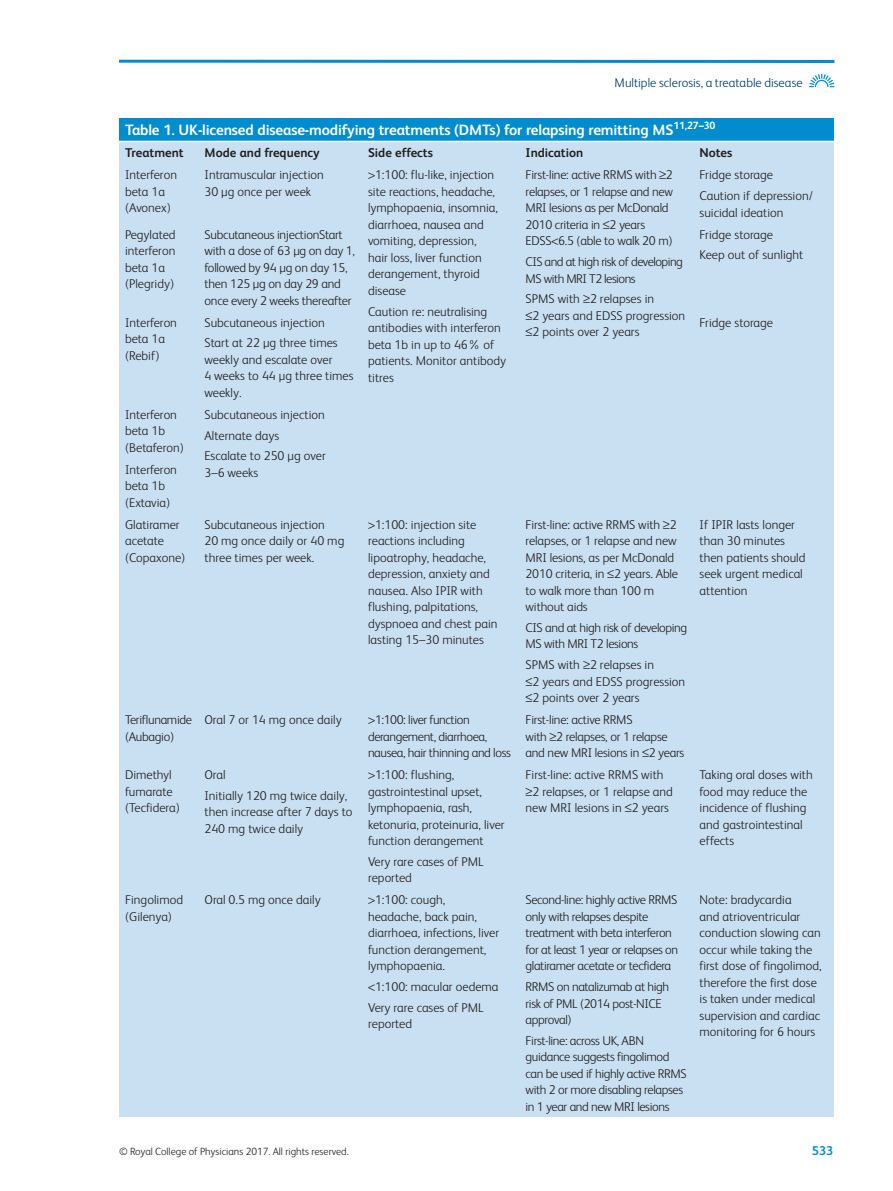
<style>
.page{position:relative;width:893px;height:1191px;background:#fff}
.page>*{position:absolute;margin:0;border:0;box-sizing:border-box;transform-origin:0 0}
.t1{font:700 15px "FS Albert";letter-spacing:-.01em;color:#fff}
.t2{font:300 12.75px/16.5px "FS Albert";color:#231f20}
.t3{font:300 12.75px/16.5px "FS Albert";letter-spacing:-.03em;color:#231f20}
.t4{font:300 12.75px/16.5px "FS Albert";letter-spacing:-.02em;color:#231f20}
.t5{font:700 12.75px "FS Albert";color:#231f20}
.t6{font:300 12.75px/16.5px "FS Albert";letter-spacing:-.04em;color:#231f20}
.t7{font:300 12.75px "FS Albert";color:#003e69}
.t8{font:300 12.75px/16.5px "FS Albert";letter-spacing:-.025em;color:#231f20}
.t9{font:700 12.75px "FS Albert";color:#008ccd}
.t10{font:300 10.5px "FS Albert";color:#231f20}
.t11{font:700 10.5px "FS Albert";color:#fff}
</style>
<div class="page">
<hr style="left:119px;top:60px;width:715px;height:3px;background:#008ccd">
<svg style="left:809px;top:74px;width:25px;height:13px"></svg>
<div style="left:119px;top:118px;width:715px;height:23px;background:#008ccd"></div>
<div style="left:119px;top:142px;width:715px;height:975px;background:#c8e0f2"></div>
<svg style="left:368px;top:173px;width:7px;height:6px"></svg>
<svg style="left:552px;top:239px;width:6px;height:6px"></svg>
<svg style="left:368px;top:522px;width:7px;height:7px"></svg>
<svg style="left:368px;top:717px;width:7px;height:7px"></svg>
<svg style="left:368px;top:772px;width:7px;height:7px"></svg>
<svg style="left:368px;top:897px;width:7px;height:7px"></svg>
<svg style="left:368px;top:984px;width:7px;height:7px"></svg>
<p class="t7" style="left:615px;top:78px;width:190px">Multiple sclerosis, a treatable disease</p>
<p class="t1" style="left:125px;top:124px;width:550px">Table 1. UK-licensed disease-modifying treatments (DMTs) for relapsing remitting MS</p>
<p class="t11" style="left:673px;top:121px;width:44px">11,27–30</p>
<p class="t5" style="left:125px;top:148px;width:60px">Treatment</p>
<p class="t5" style="left:205px;top:148px;width:117px">Mode and frequency</p>
<p class="t5" style="left:368px;top:148px;width:67px">Side effects</p>
<p class="t5" style="left:526px;top:148px;width:59px">Indication</p>
<p class="t5" style="left:700px;top:148px;width:34px">Notes</p>
<p class="t2" style="left:125px;top:168px;width:53px">Interferon beta 1a (Avonex)</p>
<p class="t2" style="left:205px;top:168px;width:121px">Intramuscular injection<br>30 μg once per week</p>
<p class="t2" style="left:368px;top:168px;width:131px;text-indent:7px">1:100: flu-like, injection site reactions, headache, lymphopaenia, insomnia, diarrhoea, nausea and vomiting, depression, hair loss, liver function derangement, thyroid disease</p>
<p class="t2" style="left:368px;top:304px;width:140px">Caution re: neutralising antibodies with interferon beta 1b in up to 46% of patients. Monitor antibody titres</p>
<p class="t4" style="left:526px;top:168px;width:149px">First-line: active RRMS with ≥2 relapses, or 1 relapse and new<br>MRI lesions as per McDonald<br>2010 criteria in ≤2 years<br>EDSS 6.5 (able to walk 20 m)</p>
<p class="t6" style="left:526px;top:255px;width:159px">CIS and at high risk of developing<br>MS with MRI T2 lesions</p>
<p class="t2" style="left:526px;top:292px;width:161px">SPMS with ≥2 relapses in<br>≤2 years and EDSS progression ≤2 points over 2 years</p>
<p class="t2" style="left:700px;top:166px;width:115px;line-height:20.7px">Fridge storage<br>Caution if depression/</p>
<p class="t2" style="left:700px;top:205px;width:85px">suicidal ideation</p>
<p class="t2" style="left:125px;top:227px;width:52px">Pegylated interferon beta 1a (Plegridy)</p>
<p class="t4" style="left:205px;top:227px;width:152px">Subcutaneous injection Start with a dose of 63 μg on day 1, followed by 94 μg on day 15, then 125 μg on day 29 and once every 2 weeks thereafter</p>
<p class="t2" style="left:700px;top:225px;width:105px;line-height:20.7px">Fridge storage<br>Keep out of sunlight</p>
<p class="t2" style="left:125px;top:315px;width:53px">Interferon beta 1a (Rebif)</p>
<p class="t2" style="left:205px;top:313px;width:135px;line-height:20.7px">Subcutaneous injection<br>Start at 22 μg three times</p>
<p class="t2" style="left:700px;top:315px;width:75px">Fridge storage</p>
<p class="t2" style="left:205px;top:353px;width:151px">weekly and escalate over<br>4 weeks to 44 μg three times weekly.</p>
<p class="t2" style="left:125px;top:407px;width:60px">Interferon beta 1b (Betaferon)</p>
<p class="t2" style="left:205px;top:405px;width:123px;line-height:20.7px">Subcutaneous injection<br>Alternate days<br>Escalate to 250 μg over</p>
<p class="t2" style="left:205px;top:465px;width:55px">3–6 weeks</p>
<p class="t2" style="left:125px;top:462px;width:53px">Interferon beta 1b (Extavia)</p>
<p class="t2" style="left:125px;top:517px;width:62px">Glatiramer acetate (Copaxone)</p>
<p class="t2" style="left:205px;top:517px;width:141px">Subcutaneous injection<br>20 mg once daily or 40 mg three times per week.</p>
<p class="t2" style="left:368px;top:517px;width:131px;text-indent:7px">1:100: injection site reactions including lipoatrophy, headache, depression, anxiety and nausea. Also IPIR with flushing, palpitations, dyspnoea and chest pain lasting 15–30 minutes</p>
<p class="t2" style="left:526px;top:517px;width:154px">First-line: active RRMS with ≥2 relapses, or 1 relapse and new<br>MRI lesions, as per McDonald<br>2010 criteria, in ≤2 years. Able to walk more than 100 m without aids</p>
<p class="t3" style="left:526px;top:621px;width:163px">CIS and at high risk of developing<br>MS with MRI T2 lesions</p>
<p class="t2" style="left:526px;top:658px;width:161px">SPMS with ≥2 relapses in<br>≤2 years and EDSS progression ≤2 points over 2 years</p>
<p class="t2" style="left:700px;top:517px;width:107px">If IPIR lasts longer than 30 minutes then patients should seek urgent medical attention</p>
<p class="t8" style="left:125px;top:713px;width:69px">Teriflunamide (Aubagio)</p>
<p class="t2" style="left:205px;top:713px;width:139px">Oral 7 or 14 mg once daily</p>
<p class="t3" style="left:368px;top:713px;width:144px;text-indent:7px">1:100: liver function derangement, diarrhoea, nausea, hair thinning and loss</p>
<p class="t4" style="left:526px;top:713px;width:160px">First-line: active RRMS<br>with ≥2 relapses, or 1 relapse and new MRI lesions in ≤2 years</p>
<p class="t2" style="left:125px;top:768px;width:56px">Dimethyl fumarate (Tecfidera)</p>
<p class="t2" style="left:205px;top:766px;width:144px;line-height:20.7px">Oral<br>Initially 120 mg twice daily,</p>
<p class="t2" style="left:368px;top:768px;width:138px;text-indent:7px">1:100: flushing, gastrointestinal upset, lymphopaenia, rash, ketonuria, proteinuria, liver function derangement</p>
<p class="t2" style="left:368px;top:854px;width:117px">Very rare cases of PML reported</p>
<p class="t2" style="left:526px;top:768px;width:149px">First-line: active RRMS with ≥2 relapses, or 1 relapse and new MRI lesions in ≤2 years</p>
<p class="t2" style="left:700px;top:768px;width:115px">Taking oral doses with food may reduce the incidence of flushing and gastrointestinal effects</p>
<p class="t2" style="left:205px;top:805px;width:149px">then increase after 7 days to<br>240 mg twice daily</p>
<p class="t2" style="left:125px;top:893px;width:60px">Fingolimod (Gilenya)</p>
<p class="t2" style="left:205px;top:893px;width:118px">Oral 0.5 mg once daily</p>
<p class="t2" style="left:368px;top:893px;width:133px;text-indent:7px">1:100: cough, headache, back pain, diarrhoea, infections, liver function derangement, lymphopaenia.</p>
<p class="t2" style="left:368px;top:978px;width:132px;line-height:20.7px;text-indent:7px">1:100: macular oedema<br>Very rare cases of PML</p>
<p class="t2" style="left:368px;top:1017px;width:45px">reported</p>
<p class="t3" style="left:526px;top:893px;width:154px">Second-line: highly active RRMS only with relapses despite treatment with beta interferon for at least 1 year or relapses on glatiramer acetate or tecfidera</p>
<p class="t3" style="left:526px;top:980px;width:145px">RRMS on natalizumab at high risk of PML (2014 post-NICE approval)</p>
<p class="t3" style="left:526px;top:1033px;width:163px">First-line: across UK, ABN guidance suggests fingolimod can be used if highly active RRMS with 2 or more disabling relapses in 1 year and new MRI lesions</p>
<p class="t2" style="left:700px;top:893px;width:124px">Note: bradycardia<br>and atrioventricular conduction slowing can occur while taking the first dose of fingolimod, therefore the first dose is taken under medical supervision and cardiac monitoring for 6 hours</p>
<p class="t10" style="left:119px;top:1147px;width:231px">© Royal College of Physicians 2017. All rights reserved.</p>
<p class="t9" style="left:812px;top:1145px;width:23px">533</p>
</div>
